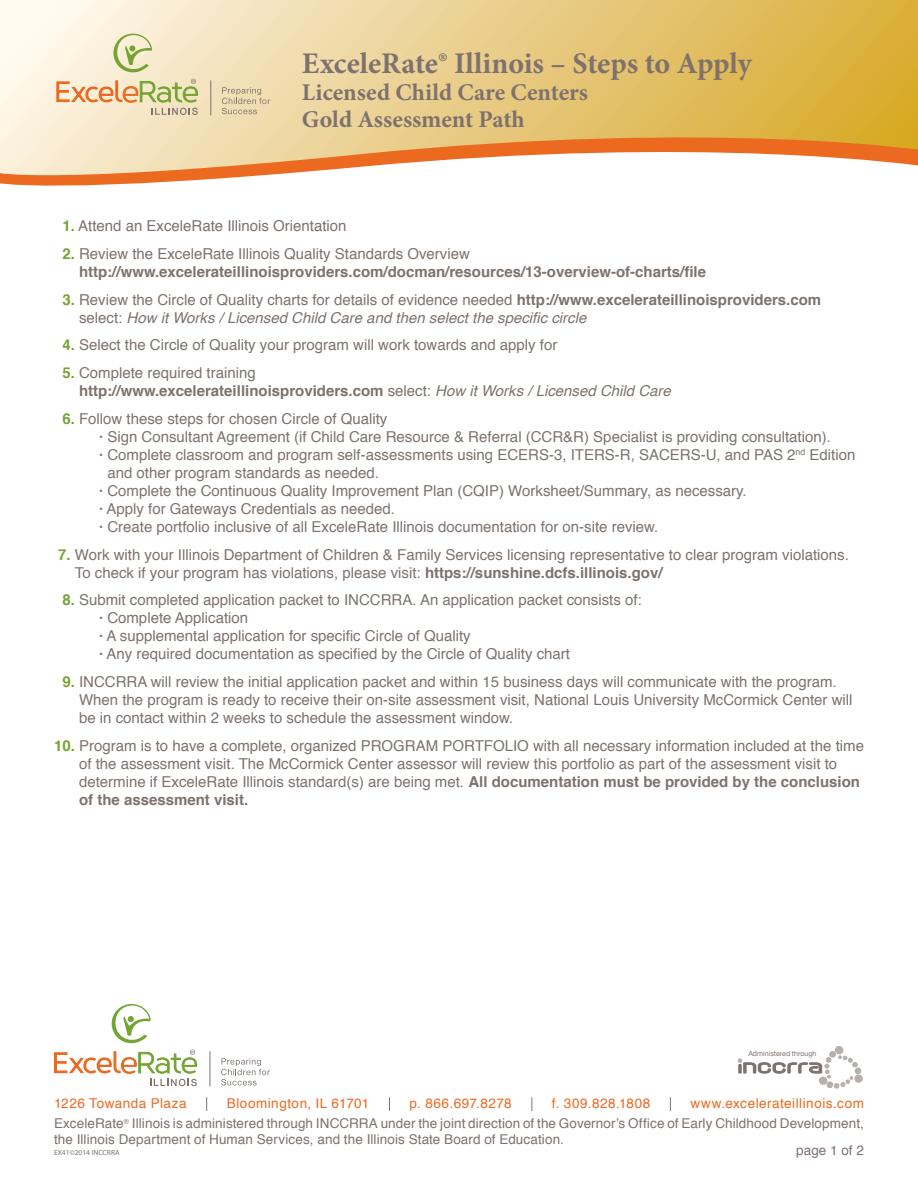
<style>
.page{position:relative;width:918px;height:1188px;background:#fff}
.page>*{position:absolute;margin:0;border:0;box-sizing:border-box;transform-origin:0 0}
.t1{font:700 30px "Minion Pro";color:#7e726e}
.t2{font:700 24px "Minion Pro";color:#7e726e}
.Body{font:15px/18px "Helvetica";color:#7e726e}
.Body-2{font:700 15px/18px "Helvetica";color:#7e726e}
.t3{font:13.5px/20.1px "Helvetica";letter-spacing:.01em;color:#7e726e;text-align:right}
.t4{font:13.5px "Helvetica";letter-spacing:.035em;color:#eb6a20}
.t5{font:7.5px "Myriad Pro";color:#7e726e}
.t6{font:7.05px "Helvetica Neue";letter-spacing:.005em;color:#7e726e}
.s1{font-weight:700;color:#74a433}
.s2{color:#74a433}
.s3{font-weight:400}
.s4{font-weight:700}
.s5{font-style:italic}
.s6{font-weight:400;font-style:italic}
.s7{color:#eb6a20}
.s8{font-size:7.35px}
</style>
<div class="page">
<div style="left:836px;top:1046px;width:7px;height:8px;background:#b7afac;border-radius:50%"></div>
<div style="left:835px;top:1046px;width:8px;height:8px;border:1px solid #b7afac;border-radius:50%"></div>
<svg style="left:738px;top:1051px;width:125px;height:37px"></svg>
<svg style="left:206px;top:1097px;width:1px;height:14px"></svg>
<svg style="left:389px;top:1097px;width:1px;height:14px"></svg>
<svg style="left:531px;top:1097px;width:1px;height:14px"></svg>
<svg style="left:670px;top:1097px;width:1px;height:14px"></svg>
<svg style="left:221px;top:1058px;width:49px;height:27px"></svg>
<hr style="left:210px;top:1051px;width:1px;height:35px;background:#7e726e">
<svg style="left:112px;top:1004px;width:39px;height:39px"></svg>
<svg style="left:54px;top:1050px;width:143px;height:36px"></svg>
<svg style="left:0;top:0;width:918px;height:118px"></svg>
<svg style="left:0;top:118px;width:918px;height:68px"></svg>
<svg style="left:222px;top:87px;width:48px;height:27px"></svg>
<hr style="left:211px;top:80px;width:1px;height:35px;background:#7e726e">
<svg style="left:113px;top:34px;width:39px;height:38px"></svg>
<svg style="left:56px;top:79px;width:142px;height:36px"></svg>
<p class="t1" style="left:302px;top:42px;width:451px">ExceleRate® Illinois – Steps to Apply</p>
<p class="t2" style="left:302px;top:75px;width:288px">Licensed Child Care Centers</p>
<p class="t2" style="left:302px;top:102px;width:224px">Gold Assessment Path</p>
<p class="Body" style="left:62px;top:217px;width:286px"><span class="s1">1.</span> Attend an ExceleRate Illinois Orientation</p>
<p class="Body-2" style="left:79px;top:245px;width:629px;text-indent:-17px"><span class="s2">2.</span> <span class="s3">Review the ExceleRate Illinois Quality Standards Overview </span>http://www.excelerateillinoisproviders.com/docman/resources/13-overview-of-charts/file</p>
<p class="Body" style="left:79px;top:291px;width:744px;text-indent:-17px"><span class="s1">3.</span> Review the Circle of Quality charts for details of evidence needed <span class="s4">http://www.excelerateillinoisproviders.com </span>select: <span class="s5">How it Works / Licensed Child Care and then select the specific circle</span></p>
<p class="Body" style="left:62px;top:337px;width:497px"><span class="s1">4.</span> Select the Circle of Quality your program will work towards and apply for</p>
<p class="Body-2" style="left:79px;top:364px;width:593px;text-indent:-17px"><span class="s2">5.</span> <span class="s3">Complete required training<br></span>http://www.excelerateillinoisproviders.com <span class="s3">select:</span> <span class="s6">How it Works / Licensed Child Care</span></p>
<p class="Body" style="left:62px;top:410px;width:327px"><span class="s1">6.</span> Follow these steps for chosen Circle of Quality</p>
<p class="Body" style="left:99px;top:428px;width:733px"><span class="s4">·</span> Sign Consultant Agreement (if Child Care Resource &amp; Referral (CCR&amp;R) Specialist is providing consultation).</p>
<p class="Body" style="left:107px;top:446px;width:750px;text-indent:-8px"><span class="s4">·</span> Complete classroom and program self-assessments using ECERS-3, ITERS-R, SACERS-U, and PAS 2<sup>nd</sup> Edition and other program standards as needed.</p>
<p class="Body" style="left:99px;top:482px;width:649px"><span class="s4">·</span> Complete the Continuous Quality Improvement Plan (CQIP) Worksheet/Summary, as necessary.</p>
<p class="Body" style="left:99px;top:500px;width:297px"><span class="s4">·</span> Apply for Gateways Credentials as needed.</p>
<p class="Body" style="left:99px;top:518px;width:561px"><span class="s4">·</span> Create portfolio inclusive of all ExceleRate Illinois documentation for on-site review.</p>
<p class="Body" style="left:75px;top:546px;width:776px;text-indent:-17px"><span class="s1">7.</span> Work with your Illinois Department of Children &amp; Family Services licensing representative to clear program violations.<br>To check if your program has violations, please visit: <span class="s4">https://sunshine.dcfs.illinois.gov/</span></p>
<p class="Body" style="left:62px;top:592px;width:581px"><span class="s1">8.</span> Submit completed application packet to INCCRRA. An application packet consists of:</p>
<p class="Body" style="left:99px;top:610px;width:151px"><span class="s4">·</span> Complete Application</p>
<p class="Body" style="left:99px;top:628px;width:373px"><span class="s4">·</span> A supplemental application for specific Circle of Quality</p>
<p class="Body" style="left:99px;top:646px;width:473px"><span class="s4">·</span> Any required documentation as specified by the Circle of Quality chart</p>
<p class="Body" style="left:79px;top:673px;width:775px;text-indent:-17px"><span class="s1">9.</span> INCCRRA will review the initial application packet and within 15 business days will communicate with the program.<br>When the program is ready to receive their on-site assessment visit, National Louis University McCormick Center will be in contact within 2 weeks to schedule the assessment window.</p>
<p class="Body" style="left:79px;top:737px;width:786px;text-indent:-25px"><span class="s1">10.</span> Program is to have a complete, organized PROGRAM PORTFOLIO with all necessary information included at the time of the assessment visit. The McCormick Center assessor will review this portfolio as part of the assessment visit to determine if ExceleRate Illinois standard(s) are being met. <span class="s4">All documentation must be provided by the conclusion of the assessment visit.</span></p>
<p class="t6" style="left:748px;top:1049px;width:70px">Administered through</p>
<p class="t4" style="left:54px;top:1093px;width:134px">1226 Towanda Plaza</p>
<p class="t4" style="left:227px;top:1093px;width:144px">Bloomington, IL 61701</p>
<p class="t4" style="left:410px;top:1093px;width:104px">p. 866.697.8278</p>
<p class="t4" style="left:552px;top:1093px;width:100px">f. 309.828.1808</p>
<p class="t3" style="left:54px;top:1093px;width:812px"><span class="s7">www.excelerateillinois.com<br></span>ExceleRate<sup>®</sup> Illinois is administered through INCCRRA under the joint direction of the Governor’s Office of Early Childhood Development,</p>
<p class="t3" style="left:54px;top:1130px;width:511px">the Illinois Department of Human Services, and the Illinois State Board of Education.</p>
<p class="t5" style="left:54px;top:1148px;width:67px">EX41©2014 <span class="s8">INCCRRA</span></p>
<p class="t3" style="left:796px;top:1140px;width:69px">page 1 of 2</p>
</div>
